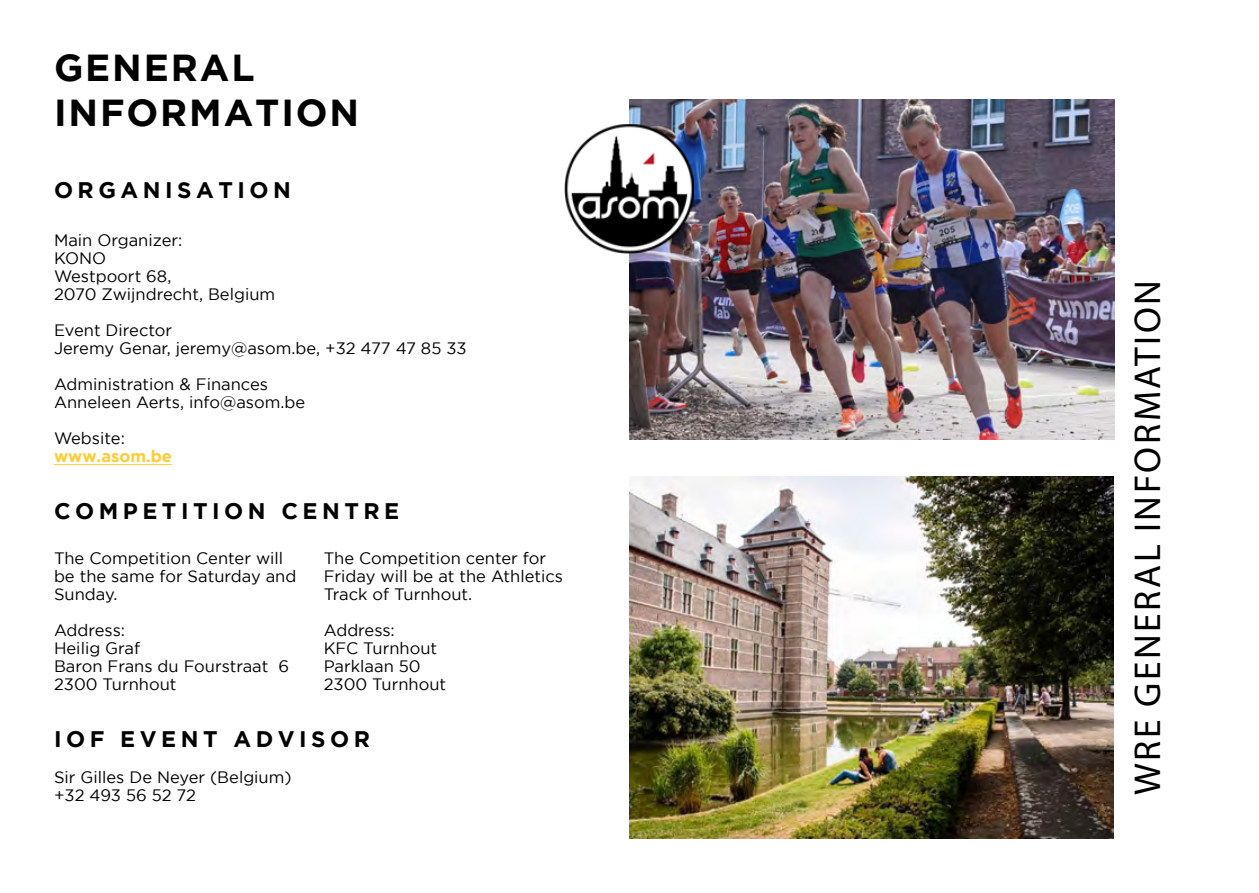
<style>
.page{position:relative;width:1259px;height:893px;background:#fff}
.page>*{position:absolute;margin:0;border:0;box-sizing:border-box;transform-origin:0 0}
.t1{font:37.5px "Myriad Pro";letter-spacing:.07em;color:#000}
.t2{font:700 37.5px/45px "Gotham";letter-spacing:.05em;color:#000}
.t3{font:700 22.5px "Gotham";letter-spacing:.2em;color:#000}
.t4{font:16.5px/18px "Gotham";color:#000}
.t5{font:700 16.5px "Gotham";color:#fc3}
</style>
<div class="page">
<hr style="left:54px;top:464px;width:118px;height:1px;background:#fc3">
<img style="left:629px;top:99px;width:485px;height:340px">
<img style="left:564px;top:124px;width:130px;height:130px">
<img style="left:629px;top:476px;width:484px;height:363px">
<h1 class="t2" style="left:54px;top:45px;width:307px">GENERAL<br>INFORMATION</h1>
<h2 class="t3" style="left:54px;top:177px;width:238px">ORGANISATION</h2>
<p class="t4" style="left:54px;top:231px;width:223px">Main Organizer:<br>KONO<br>Westpoort 68,<br>2070 Zwijndrecht, Belgium</p>
<p class="t4" style="left:54px;top:321px;width:414px">Event Director<br>Jeremy Genar, jeremy@asom.be, +32 477 47 85 33</p>
<p class="t4" style="left:54px;top:375px;width:253px">Administration &amp; Finances<br>Anneleen Aerts, info@asom.be</p>
<p class="t4" style="left:54px;top:429px;width:72px">Website:</p>
<p class="t5" style="left:54px;top:447px;width:119px">www.asom.be</p>
<h2 class="t3" style="left:54px;top:498px;width:347px">COMPETITION CENTRE</h2>
<p class="t4" style="left:54px;top:549px;width:244px">The Competition Center will be the same for Saturday and<br>Sunday.</p>
<p class="t4" style="left:54px;top:621px;width:236px">Address:<br>Heilig Graf<br>Baron Frans du Fourstraat 6<br>2300 Turnhout</p>
<p class="t4" style="left:324px;top:549px;width:241px">The Competition center for<br>Friday will be at the Athletics<br>Track of Turnhout.</p>
<p class="t4" style="left:324px;top:621px;width:124px">Address:<br>KFC Turnhout<br>Parklaan 50<br>2300 Turnhout</p>
<h2 class="t3" style="left:54px;top:726px;width:317px">IOF EVENT ADVISOR</h2>
<p class="t4" style="left:54px;top:768px;width:239px">Sir Gilles De Neyer (Belgium) +32 493 56 52 72</p>
<h1 class="t1" style="left:1124px;top:795px;width:517px;rotate:-90deg">WRE GENERAL INFORMATION</h1>
</div>
